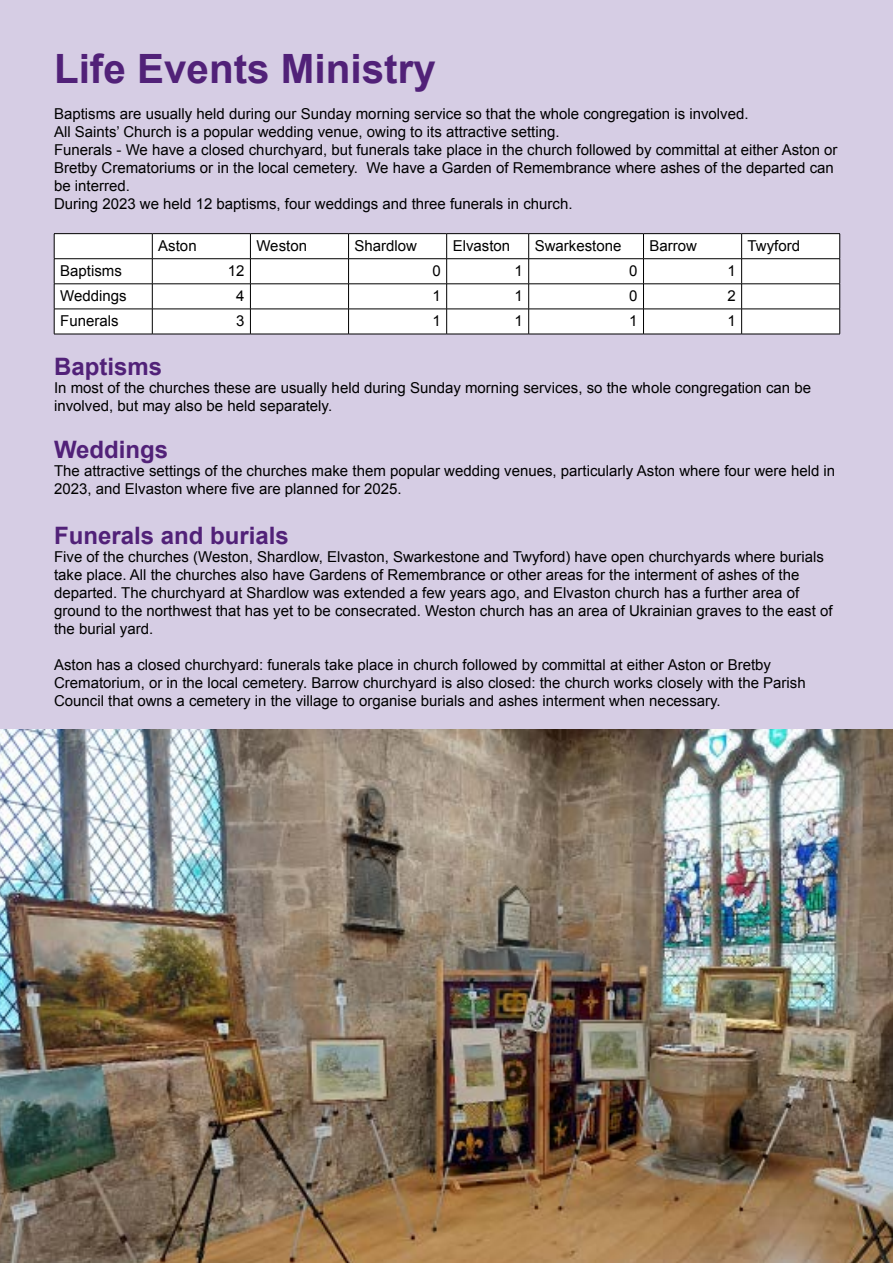
<style>
.page{position:relative;width:893px;height:1263px;background:#fff}
.page>*{position:absolute;margin:0;border:0;box-sizing:border-box;transform-origin:0 0}
.t1{font:700 40.35px "Arial";color:#512178}
.t2{font:700 24px "Arial";color:#512178}
.t3{font:15px/18px "Arial";color:#000}
</style>
<div class="page">
<div style="left:0;top:0;width:893px;height:788px;background:#d6cde4"></div>
<div style="left:55px;top:234px;width:784px;height:100px;background:#fff"></div>
<hr style="left:54px;top:233px;width:98px;height:1px;background:#000">
<hr style="left:152px;top:233px;width:98px;height:1px;background:#000">
<hr style="left:250px;top:233px;width:99px;height:1px;background:#000">
<hr style="left:349px;top:233px;width:98px;height:1px;background:#000">
<hr style="left:447px;top:233px;width:82px;height:1px;background:#000">
<hr style="left:529px;top:233px;width:114px;height:1px;background:#000">
<hr style="left:643px;top:233px;width:99px;height:1px;background:#000">
<hr style="left:742px;top:233px;width:98px;height:1px;background:#000">
<hr style="left:54px;top:258px;width:98px;height:1px;background:#000">
<hr style="left:152px;top:258px;width:98px;height:1px;background:#000">
<hr style="left:250px;top:258px;width:99px;height:1px;background:#000">
<hr style="left:349px;top:258px;width:98px;height:1px;background:#000">
<hr style="left:447px;top:258px;width:82px;height:1px;background:#000">
<hr style="left:529px;top:258px;width:114px;height:1px;background:#000">
<hr style="left:643px;top:258px;width:99px;height:1px;background:#000">
<hr style="left:742px;top:258px;width:98px;height:1px;background:#000">
<hr style="left:54px;top:284px;width:98px;height:1px;background:#000">
<hr style="left:152px;top:284px;width:98px;height:1px;background:#000">
<hr style="left:250px;top:284px;width:99px;height:1px;background:#000">
<hr style="left:349px;top:284px;width:98px;height:1px;background:#000">
<hr style="left:447px;top:284px;width:82px;height:1px;background:#000">
<hr style="left:529px;top:284px;width:114px;height:1px;background:#000">
<hr style="left:643px;top:284px;width:99px;height:1px;background:#000">
<hr style="left:742px;top:284px;width:98px;height:1px;background:#000">
<hr style="left:54px;top:309px;width:98px;height:1px;background:#000">
<svg style="left:54px;top:234px;width:1px;height:100px"></svg>
<hr style="left:152px;top:309px;width:98px;height:1px;background:#000">
<svg style="left:152px;top:234px;width:1px;height:100px"></svg>
<hr style="left:250px;top:309px;width:99px;height:1px;background:#000">
<svg style="left:250px;top:234px;width:1px;height:100px"></svg>
<hr style="left:349px;top:309px;width:98px;height:1px;background:#000">
<svg style="left:348px;top:234px;width:1px;height:100px"></svg>
<hr style="left:447px;top:309px;width:82px;height:1px;background:#000">
<svg style="left:446px;top:234px;width:1px;height:100px"></svg>
<hr style="left:529px;top:309px;width:114px;height:1px;background:#000">
<svg style="left:528px;top:234px;width:1px;height:100px"></svg>
<hr style="left:643px;top:309px;width:99px;height:1px;background:#000">
<svg style="left:643px;top:234px;width:1px;height:100px"></svg>
<hr style="left:742px;top:309px;width:98px;height:1px;background:#000">
<svg style="left:741px;top:234px;width:1px;height:100px"></svg>
<svg style="left:839px;top:234px;width:1px;height:100px"></svg>
<hr style="left:54px;top:334px;width:98px;height:1px;background:#000">
<hr style="left:152px;top:334px;width:98px;height:1px;background:#000">
<hr style="left:250px;top:334px;width:99px;height:1px;background:#000">
<hr style="left:349px;top:334px;width:98px;height:1px;background:#000">
<hr style="left:447px;top:334px;width:82px;height:1px;background:#000">
<hr style="left:529px;top:334px;width:114px;height:1px;background:#000">
<hr style="left:643px;top:334px;width:99px;height:1px;background:#000">
<hr style="left:742px;top:334px;width:98px;height:1px;background:#000">
<img style="left:0;top:729px;width:893px;height:534px">
<h1 class="t1" style="left:54px;top:43px;width:383px">Life Events Ministry</h1>
<p class="t3" style="left:54px;top:105px;width:785px">Baptisms are usually held during our Sunday morning service so that the whole congregation is involved.<br>All Saints’ Church is a popular wedding venue, owing to its attractive setting.<br>Funerals - We have a closed churchyard, but funerals take place in the church followed by committal at either Aston or Bretby Crematoriums or in the local cemetery. We have a Garden of Remembrance where ashes of the departed can be interred.<br>During 2023 we held 12 baptisms, four weddings and three funerals in church.</p>
<p class="t3" style="left:158px;top:236px;width:40px">Aston</p>
<p class="t3" style="left:256px;top:236px;width:52px">Weston</p>
<p class="t3" style="left:355px;top:236px;width:64px">Shardlow</p>
<p class="t3" style="left:453px;top:236px;width:59px">Elvaston</p>
<p class="t3" style="left:535px;top:236px;width:88px">Swarkestone</p>
<p class="t3" style="left:649px;top:236px;width:49px">Barrow</p>
<p class="t3" style="left:748px;top:236px;width:54px">Twyford</p>
<p class="t3" style="left:60px;top:262px;width:63px">Baptisms</p>
<p class="t3" style="left:228px;top:262px;width:18px">12</p>
<p class="t3" style="left:432px;top:262px;width:10px">0</p>
<p class="t3" style="left:514px;top:262px;width:10px">1</p>
<p class="t3" style="left:629px;top:262px;width:10px">0</p>
<p class="t3" style="left:727px;top:262px;width:10px">1</p>
<p class="t3" style="left:60px;top:287px;width:68px">Weddings</p>
<p class="t3" style="left:236px;top:287px;width:10px">4</p>
<p class="t3" style="left:432px;top:287px;width:10px">1</p>
<p class="t3" style="left:514px;top:287px;width:10px">1</p>
<p class="t3" style="left:629px;top:287px;width:10px">0</p>
<p class="t3" style="left:727px;top:287px;width:10px">2</p>
<p class="t3" style="left:60px;top:312px;width:60px">Funerals</p>
<p class="t3" style="left:236px;top:312px;width:10px">3</p>
<p class="t3" style="left:432px;top:312px;width:10px">1</p>
<p class="t3" style="left:514px;top:312px;width:10px">1</p>
<p class="t3" style="left:629px;top:312px;width:10px">1</p>
<p class="t3" style="left:727px;top:312px;width:10px">1</p>
<h2 class="t2" style="left:54px;top:351px;width:110px">Baptisms</h2>
<p class="t3" style="left:54px;top:379px;width:759px">In most of the churches these are usually held during Sunday morning services, so the whole congregation can be involved, but may also be held separately.</p>
<h2 class="t2" style="left:54px;top:434px;width:116px">Weddings</h2>
<p class="t3" style="left:54px;top:462px;width:783px">The attractive settings of the churches make them popular wedding venues, particularly Aston where four were held in<br>2023, and Elvaston where five are planned for 2025.</p>
<h2 class="t2" style="left:54px;top:520px;width:236px">Funerals and burials</h2>
<p class="t3" style="left:54px;top:548px;width:780px">Five of the churches (Weston, Shardlow, Elvaston, Swarkestone and Twyford) have open churchyards where burials take place. All the churches also have Gardens of Remembrance or other areas for the interment of ashes of the departed. The churchyard at Shardlow was extended a few years ago, and Elvaston church has a further area of ground to the northwest that has yet to be consecrated. Weston church has an area of Ukrainian graves to the east of the burial yard.</p>
<p class="t3" style="left:54px;top:656px;width:753px">Aston has a closed churchyard: funerals take place in church followed by committal at either Aston or Bretby<br>Crematorium, or in the local cemetery. Barrow churchyard is also closed: the church works closely with the Parish<br>Council that owns a cemetery in the village to organise burials and ashes interment when necessary.</p>
</div>
